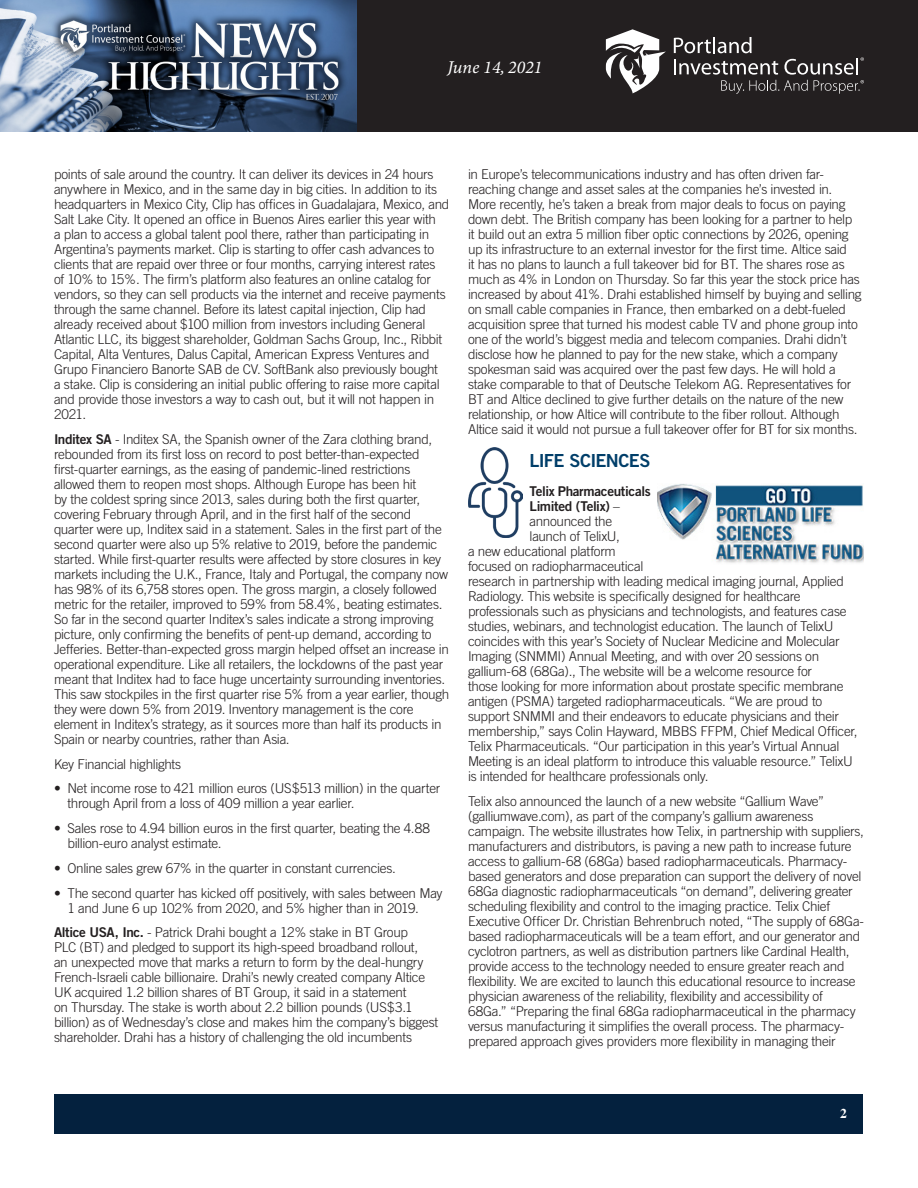
<style>
.page{position:relative;width:918px;height:1188px;background:#fff}
.page>*{position:absolute;margin:0;border:0;box-sizing:border-box;transform-origin:0 0}
.Article_-_Body{font:18px "Trade Gothic Bold Two";letter-spacing:-.035em;color:#003e69}
.t1{font:italic 18px "Minion Variable Concept";color:#fff}
.Article_-_Body-2{font:300 13.5px/15px "Trade Gothic";letter-spacing:-.025em;color:#231f20}
.Article_-_Body-3{font:13.5px "Trade Gothic Bold Two";letter-spacing:-.025em;color:#231f20}
.t2{font:700 13.5px "Times";color:#fff}
.s1{font-family:"Trade Gothic Bold Two";font-weight:400}
.s2{font-family:"Trade Gothic";font-weight:300}
</style>
<div class="page">
<div style="left:356px;top:0;width:562px;height:132px;background:#231f20"></div>
<img style="left:0;top:0;width:356px;height:132px">
<svg style="left:674px;top:37px;width:190px;height:57px"></svg>
<svg style="left:606px;top:29px;width:60px;height:64px"></svg>
<div style="left:55px;top:1094px;width:808px;height:39px;background:#04213e"></div>
<img style="left:468px;top:447px;width:55px;height:91px">
<img style="left:657px;top:484px;width:207px;height:79px">
<h1 class="t1" style="left:447px;top:55px;width:97px">June 14, 2021</h1>
<p class="Article_-_Body-2" style="left:54px;top:167px;width:397px">points of sale around the country. It can deliver its devices in 24 hours anywhere in Mexico, and in the same day in big cities. In addition to its headquarters in Mexico City, Clip has offices in Guadalajara, Mexico, and Salt Lake City. It opened an office in Buenos Aires earlier this year with<br>a plan to access a global talent pool there, rather than participating in Argentina’s payments market. Clip is starting to offer cash advances to clients that are repaid over three or four months, carrying interest rates<br>of 10% to 15%. The firm’s platform also features an online catalog for vendors, so they can sell products via the internet and receive payments through the same channel. Before its latest capital injection, Clip had already received about $100 million from investors including General Atlantic LLC, its biggest shareholder, Goldman Sachs Group, Inc., Ribbit Capital, Alta Ventures, Dalus Capital, American Express Ventures and Grupo Financiero Banorte SAB de CV. SoftBank also previously bought<br>a stake. Clip is considering an initial public offering to raise more capital and provide those investors a way to cash out, but it will not happen in 2021.</p>
<p class="Article_-_Body-2" style="left:54px;top:431px;width:397px"><span class="s1">Inditex SA</span> - Inditex SA, the Spanish owner of the Zara clothing brand, rebounded from its first loss on record to post better-than-expected first-quarter earnings, as the easing of pandemic-lined restrictions allowed them to reopen most shops. Although Europe has been hit<br>by the coldest spring since 2013, sales during both the first quarter, covering February through April, and in the first half of the second quarter were up, Inditex said in a statement. Sales in the first part of the second quarter were also up 5% relative to 2019, before the pandemic started. While first-quarter results were affected by store closures in key markets including the U.K., France, Italy and Portugal, the company now has 98% of its 6,758 stores open. The gross margin, a closely followed metric for the retailer, improved to 59% from 58.4%, beating estimates.<br>So far in the second quarter Inditex’s sales indicate a strong improving picture, only confirming the benefits of pent-up demand, according to Jefferies. Better-than-expected gross margin helped offset an increase in operational expenditure. Like all retailers, the lockdowns of the past year meant that Inditex had to face huge uncertainty surrounding inventories.<br>This saw stockpiles in the first quarter rise 5% from a year earlier, though they were down 5% from 2019. Inventory management is the core element in Inditex’s strategy, as it sources more than half its products in Spain or nearby countries, rather than Asia.</p>
<p class="Article_-_Body-2" style="left:54px;top:756px;width:129px">Key Financial highlights</p>
<p class="Article_-_Body-2" style="left:68px;top:781px;width:374px;text-indent:-14px">• Net income rose to 421 million euros (US$513 million) in the quarter through April from a loss of 409 million a year earlier.</p>
<p class="Article_-_Body-2" style="left:68px;top:821px;width:364px;text-indent:-14px">• Sales rose to 4.94 billion euros in the first quarter, beating the 4.88 billion-euro analyst estimate.</p>
<p class="Article_-_Body-2" style="left:54px;top:860px;width:343px">• Online sales grew 67% in the quarter in constant currencies.</p>
<p class="Article_-_Body-2" style="left:68px;top:885px;width:377px;text-indent:-14px">• The second quarter has kicked off positively, with sales between May<br>1 and June 6 up 102% from 2020, and 5% higher than in 2019.</p>
<p class="Article_-_Body-2" style="left:54px;top:925px;width:386px"><span class="s1">Altice USA, Inc.</span> - Patrick Drahi bought a 12% stake in BT Group<br>PLC (BT) and pledged to support its high-speed broadband rollout,<br>an unexpected move that marks a return to form by the deal-hungry French-Israeli cable billionaire. Drahi’s newly created company Altice UK acquired 1.2 billion shares of BT Group, it said in a statement<br>on Thursday. The stake is worth about 2.2 billion pounds (US$3.1 billion) as of Wednesday’s close and makes him the company’s biggest shareholder. Drahi has a history of challenging the old incumbents</p>
<p class="Article_-_Body-2" style="left:468px;top:167px;width:395px">in Europe’s telecommunications industry and has often driven far&shy;reaching change and asset sales at the companies he’s invested in.<br>More recently, he’s taken a break from major deals to focus on paying down debt. The British company has been looking for a partner to help it build out an extra 5 million fiber optic connections by 2026, opening up its infrastructure to an external investor for the first time. Altice said<br>it has no plans to launch a full takeover bid for BT. The shares rose as much as 4% in London on Thursday. So far this year the stock price has increased by about 41%. Drahi established himself by buying and selling on small cable companies in France, then embarked on a debt-fueled acquisition spree that turned his modest cable TV and phone group into one of the world’s biggest media and telecom companies. Drahi didn’t disclose how he planned to pay for the new stake, which a company spokesman said was acquired over the past few days. He will hold a stake comparable to that of Deutsche Telekom AG. Representatives for BT and Altice declined to give further details on the nature of the new relationship, or how Altice will contribute to the fiber rollout. Although Altice said it would not pursue a full takeover offer for BT for six months.</p>
<p class="Article_-_Body" style="left:529px;top:450px;width:122px">LIFE SCIENCES</p>
<p class="Article_-_Body-3" style="left:530px;top:483px;width:123px">Telix Pharmaceuticals</p>
<p class="Article_-_Body-3" style="left:530px;top:498px;width:92px">Limited (Telix) <span class="s2">–</span></p>
<p class="Article_-_Body-2" style="left:530px;top:513px;width:84px">announced the</p>
<p class="Article_-_Body-2" style="left:530px;top:528px;width:92px">launch of TelixU,</p>
<p class="Article_-_Body-2" style="left:468px;top:543px;width:149px">a new educational platform</p>
<p class="Article_-_Body-2" style="left:468px;top:558px;width:177px">focused on radiopharmaceutical</p>
<p class="Article_-_Body-2" style="left:468px;top:573px;width:377px">research in partnership with leading medical imaging journal, Applied</p>
<p class="Article_-_Body-2" style="left:468px;top:588px;width:334px">Radiology. This website is specifically designed for healthcare</p>
<p class="Article_-_Body-2" style="left:468px;top:603px;width:380px">professionals such as physicians and technologists, and features case</p>
<p class="Article_-_Body-2" style="left:468px;top:618px;width:367px">studies, webinars, and technologist education. The launch of TelixU</p>
<p class="Article_-_Body-2" style="left:468px;top:633px;width:373px">coincides with this year’s Society of Nuclear Medicine and Molecular</p>
<p class="Article_-_Body-2" style="left:468px;top:648px;width:353px">Imaging (SNMMI) Annual Meeting, and with over 20 sessions on</p>
<p class="Article_-_Body-2" style="left:468px;top:663px;width:346px">gallium-68 (68Ga)., The website will be a welcome resource for</p>
<p class="Article_-_Body-2" style="left:468px;top:678px;width:377px">those looking for more information about prostate specific membrane</p>
<p class="Article_-_Body-2" style="left:468px;top:693px;width:356px">antigen (PSMA) targeted radiopharmaceuticals. “We are proud to</p>
<p class="Article_-_Body-2" style="left:468px;top:708px;width:372px">support SNMMI and their endeavors to educate physicians and their</p>
<p class="Article_-_Body-2" style="left:468px;top:723px;width:391px">membership,” says Colin Hayward, MBBS FFPM, Chief Medical Officer,</p>
<p class="Article_-_Body-2" style="left:468px;top:738px;width:373px">Telix Pharmaceuticals. “Our participation in this year’s Virtual Annual</p>
<p class="Article_-_Body-2" style="left:468px;top:753px;width:386px">Meeting is an ideal platform to introduce this valuable resource.” TelixU</p>
<p class="Article_-_Body-2" style="left:468px;top:768px;width:242px">is intended for healthcare professionals only.</p>
<p class="Article_-_Body-2" style="left:468px;top:793px;width:398px">Telix also announced the launch of a new website “Gallium Wave” (galliumwave.com), as part of the company’s gallium awareness campaign. The website illustrates how Telix, in partnership with suppliers, manufacturers and distributors, is paving a new path to increase future access to gallium-68 (68Ga) based radiopharmaceuticals. Pharmacy&shy;based generators and dose preparation can support the delivery of novel 68Ga diagnostic radiopharmaceuticals “on demand”, delivering greater scheduling flexibility and control to the imaging practice. Telix Chief Executive Officer Dr. Christian Behrenbruch noted, “The supply of 68Ga&shy;based radiopharmaceuticals will be a team effort, and our generator and cyclotron partners, as well as distribution partners like Cardinal Health, provide access to the technology needed to ensure greater reach and flexibility. We are excited to launch this educational resource to increase physician awareness of the reliability, flexibility and accessibility of 68Ga.” “Preparing the final 68Ga radiopharmaceutical in the pharmacy versus manufacturing it simplifies the overall process. The pharmacy&shy;prepared approach gives providers more flexibility in managing their</p>
<p class="t2" style="left:840px;top:1100px;width:8px">2</p>
</div>
